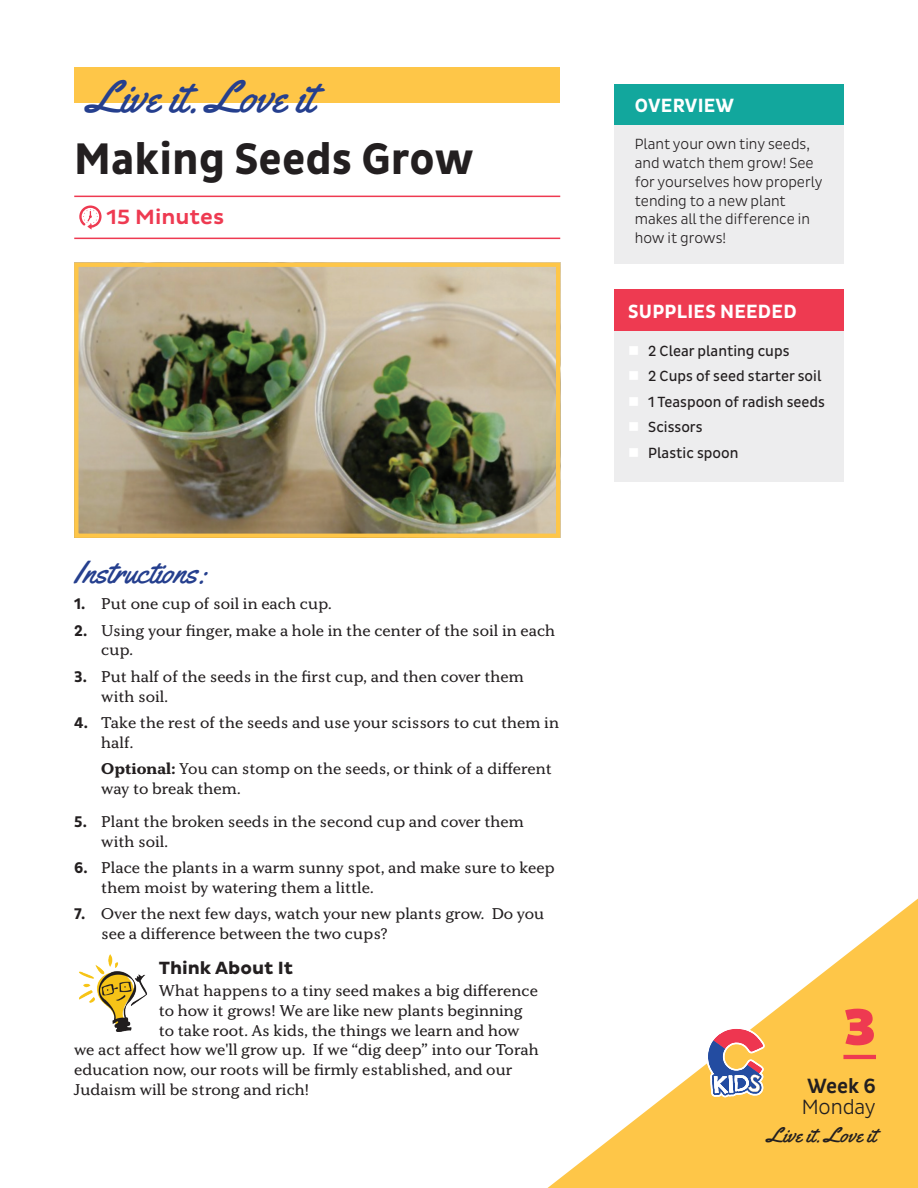
<style>
.page{position:relative;width:918px;height:1188px;background:#fff}
.page>*{position:absolute;margin:0;border:0;box-sizing:border-box;transform-origin:0 0}
.t1{font:900 52.5px "Pluto Sans";color:#ee3a51}
.t2{font:700 45px "Pluto Sans Cond";color:#231f20}
.t3{font:45px "Yellowtail";color:#253f8e}
.t4{font:31.5px "Yellowtail";color:#253f8e}
.t5{font:21px "Yellowtail";letter-spacing:.015em;color:#231f20}
.t6{font:500 21px "Pluto Sans";color:#ee3a51}
.t7{font:300 21px "Pluto Sans Cond";letter-spacing:-.005em;color:#231f20}
.t8{font:500 21px "Pluto Sans Cond";color:#231f20}
.t9{font:700 19.5px "Pluto Sans Cond";letter-spacing:.015em;color:#fff}
.t10{font:700 18px "Pluto Sans";color:#231f20}
.t11{font:15.75px/19.6px "Kopius";color:#231f20}
.t12{font:300 15px/18.8px "Pluto Sans Cond";color:#231f20}
.t13{font:15px/25.5px "Pluto Sans Cond";color:#231f20}
.s1{font-family:"Pluto Sans Cond";font-weight:700}
.s2{font-weight:700}
</style>
<div class="page">
<svg style="left:547px;top:898px;width:371px;height:290px"></svg>
<svg style="left:706px;top:1027px;width:59px;height:70px"></svg>
<hr style="left:843px;top:1055px;width:33px;height:4px;background:#ee3a51">
<div style="left:74px;top:68px;width:486px;height:35px;background:#fec648"></div>
<hr style="left:74px;top:196px;width:486px;height:1px;background:#ee3a51">
<hr style="left:74px;top:238px;width:486px;height:1px;background:#ee3a51">
<svg style="left:79px;top:205px;width:23px;height:24px"></svg>
<img style="left:79px;top:268px;width:476px;height:265px">
<div style="left:74px;top:263px;width:486px;height:275px;border:4px solid #fec648"></div>
<img style="left:79px;top:954px;width:68px;height:78px">
<div style="left:615px;top:84px;width:229px;height:41px;background:#12a79d"></div>
<div style="left:615px;top:125px;width:229px;height:138px;background:#ededee"></div>
<div style="left:615px;top:290px;width:229px;height:41px;background:#ee3a51"></div>
<div style="left:615px;top:331px;width:229px;height:49px;background:#ededee"></div>
<div style="left:615px;top:356px;width:229px;height:49px;background:#ededee"></div>
<div style="left:615px;top:382px;width:229px;height:49px;background:#ededee"></div>
<div style="left:615px;top:407px;width:229px;height:49px;background:#ededee"></div>
<div style="left:615px;top:433px;width:229px;height:49px;background:#ededee"></div>
<h2 class="t3" style="left:88px;top:68px;width:228px">Live it. Love it</h2>
<h2 class="t2" style="left:74px;top:133px;width:401px">Making Seeds Grow</h2>
<h3 class="t6" style="left:107px;top:205px;width:119px">15 Minutes</h3>
<h3 class="t4" style="left:74px;top:552px;width:135px">Instructions:</h3>
<p class="t11" style="left:74px;top:594px;width:259px"><span class="s1">1.</span> Put one cup of soil in each cup.</p>
<p class="t11" style="left:101px;top:620px;width:456px;text-indent:-27px"><span class="s1">2.</span> Using your finger, make a hole in the center of the soil in each cup.</p>
<p class="t11" style="left:101px;top:666px;width:424px;text-indent:-27px"><span class="s1">3.</span> Put half of the seeds in the first cup, and then cover them with soil.</p>
<p class="t11" style="left:101px;top:713px;width:459px;text-indent:-27px"><span class="s1">4.</span> Take the rest of the seeds and use your scissors to cut them in half.</p>
<p class="t11" style="left:101px;top:759px;width:452px"><span class="s2">Optional:</span> You can stomp on the seeds, or think of a different way to break them.</p>
<p class="t11" style="left:101px;top:812px;width:424px;text-indent:-27px"><span class="s1">5.</span> Plant the broken seeds in the second cup and cover them with soil.</p>
<p class="t11" style="left:101px;top:858px;width:455px;text-indent:-27px"><span class="s1">6.</span> Place the plants in a warm sunny spot, and make sure to keep them moist by watering them a little.</p>
<p class="t11" style="left:101px;top:904px;width:445px;text-indent:-27px"><span class="s1">7.</span> Over the next few days, watch your new plants grow. Do you see a difference between the two cups?</p>
<p class="t10" style="left:159px;top:958px;width:136px">Think About It</p>
<p class="t11" style="left:159px;top:981px;width:381px">What happens to a tiny seed makes a big difference</p>
<p class="t11" style="left:159px;top:1001px;width:366px">to how it grows! We are like new plants beginning</p>
<p class="t11" style="left:159px;top:1020px;width:362px">to take root. As kids, the things we learn and how</p>
<p class="t11" style="left:74px;top:1040px;width:466px">we act affect how we'll grow up. If we “dig deep” into our Torah</p>
<p class="t11" style="left:74px;top:1060px;width:440px">education now, our roots will be firmly established, and our</p>
<p class="t11" style="left:74px;top:1079px;width:236px">Judaism will be strong and rich!</p>
<p class="t9" style="left:635px;top:94px;width:101px">OVERVIEW</p>
<p class="t12" style="left:635px;top:135px;width:189px">Plant your own tiny seeds, and watch them grow! See for yourselves how properly tending to a new plant makes all the difference in how it grows!</p>
<p class="t9" style="left:628px;top:300px;width:170px">SUPPLIES NEEDED</p>
<p class="t13" style="left:648px;top:338px;width:178px">2 Clear planting cups<br>2 Cups of seed starter soil<br>1 Teaspoon of radish seeds<br>Scissors<br>Plastic spoon</p>
<h1 class="t1" style="left:843px;top:997px;width:34px">3</h1>
<h3 class="t8" style="left:807px;top:1074px;width:70px">Week 6</h3>
<h3 class="t7" style="left:802px;top:1095px;width:76px">Monday</h3>
<h3 class="t5" style="left:767px;top:1121px;width:110px">Live it. Love it</h3>
</div>
